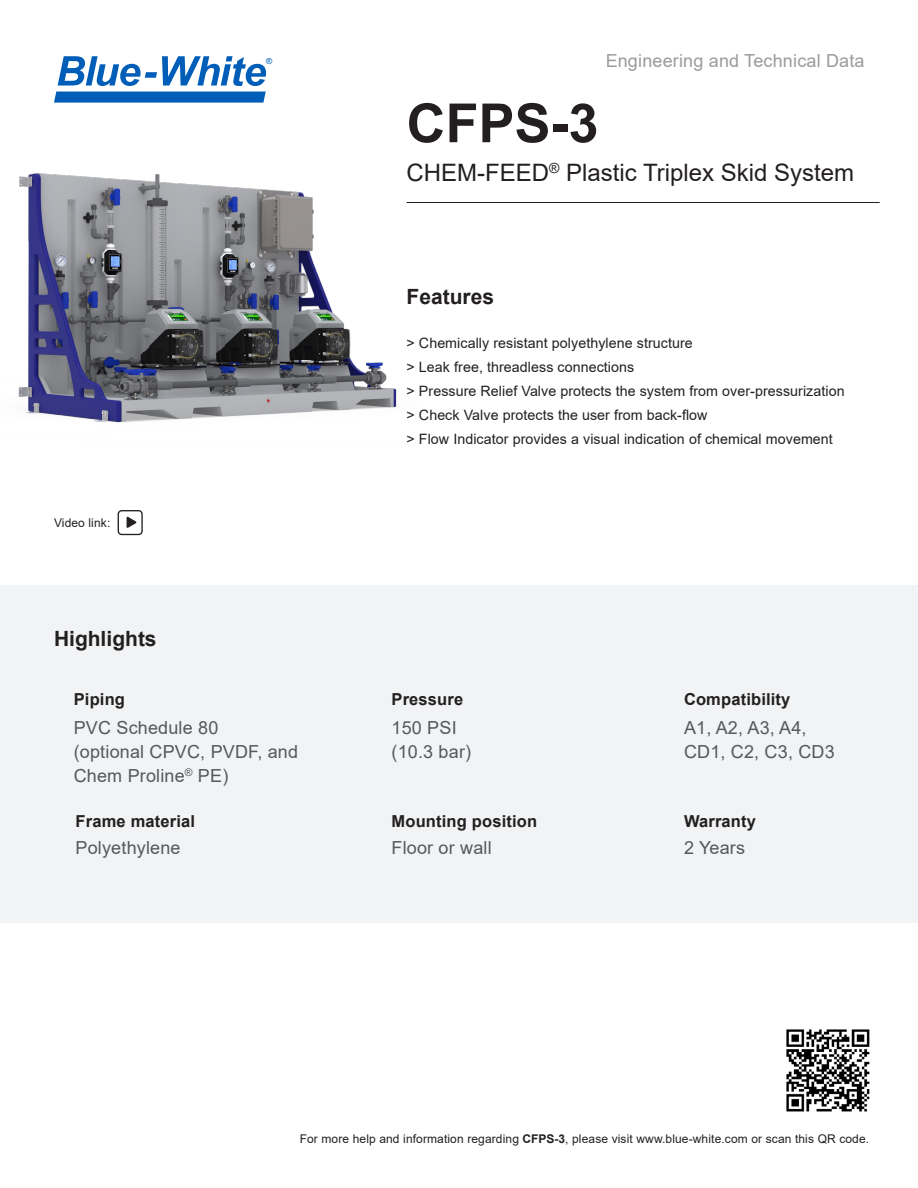
<style>
.page{position:relative;width:918px;height:1188px;background:#fff}
.page>*{position:absolute;margin:0;border:0;box-sizing:border-box;transform-origin:0 0}
.t1{font:700 54px "Arial";color:#231f20}
.t2{font:24px "Arial";color:#231f20}
.t3{font:700 21px "Arial";color:#231f20}
.t4{font:18px/24px "Arial";letter-spacing:.01em;color:#57585a}
.t5{font:700 16.5px "Arial";letter-spacing:.01em;color:#231f20}
.t6{font:14.25px "Arial";letter-spacing:.005em;color:#231f20}
.t7{font:12px "Arial";letter-spacing:.01em;color:#231f20}
.t8{font:8.25px "Arial";color:#005eb8}
.s1{font-weight:700}
</style>
<div class="page">
<div style="left:0;top:585px;width:918px;height:338px;background:#f2f3f4"></div>
<svg style="left:126px;top:516px;width:11px;height:12px"></svg>
<div style="left:118px;top:510px;width:25px;height:25px;border:1px solid #231f20;border-radius:3px"></div>
<img style="left:18px;top:173px;width:389px;height:250px">
<svg style="left:58px;top:56px;width:208px;height:30px"></svg>
<svg style="left:54px;top:92px;width:212px;height:11px;background:#0c65bb"></svg>
<hr style="left:407px;top:202px;width:473px;height:1px;background:#231f20">
<img style="left:786px;top:1029px;width:84px;height:83px">
<p class="t8" style="left:266px;top:56px;width:8px">®</p>
<p class="t7" style="left:54px;top:514px;width:58px">Video link:</p>
<p class="t3" style="left:54px;top:623px;width:104px">Highlights</p>
<p class="t5" style="left:74px;top:688px;width:53px">Piping</p>
<p class="t4" style="left:74px;top:715px;width:146px">PVC Schedule 80</p>
<p class="t4" style="left:74px;top:739px;width:226px">(optional CPVC, PVDF, and<br>Chem Proline<sup>®</sup> PE)</p>
<p class="t5" style="left:76px;top:809px;width:121px">Frame material</p>
<p class="t4" style="left:606px;top:49px;width:261px">Engineering and Technical Data</p>
<p class="t1" style="left:407px;top:85px;width:193px">CFPS-3</p>
<p class="t2" style="left:407px;top:156px;width:449px">CHEM-FEED<sup>®</sup> Plastic Triplex Skid System</p>
<p class="t3" style="left:407px;top:282px;width:89px">Features</p>
<p class="t6" style="left:407px;top:333px;width:288px">&gt; Chemically resistant polyethylene structure</p>
<p class="t6" style="left:407px;top:357px;width:229px">&gt; Leak free, threadless connections</p>
<p class="t6" style="left:407px;top:381px;width:440px">&gt; Pressure Relief Valve protects the system from over-pressurization</p>
<p class="t6" style="left:407px;top:405px;width:303px">&gt; Check Valve protects the user from back-flow</p>
<p class="t6" style="left:407px;top:429px;width:428px">&gt; Flow Indicator provides a visual indication of chemical movement</p>
<p class="t5" style="left:392px;top:688px;width:73px">Pressure</p>
<p class="t5" style="left:684px;top:688px;width:108px">Compatibility</p>
<p class="t4" style="left:392px;top:715px;width:67px">150 PSI</p>
<p class="t4" style="left:392px;top:739px;width:81px">(10.3 bar)</p>
<p class="t4" style="left:684px;top:715px;width:152px">A1, A2, A3, A4,<br>CD1, C2, C3, CD3</p>
<p class="t5" style="left:392px;top:809px;width:147px">Mounting position</p>
<p class="t5" style="left:684px;top:809px;width:74px">Warranty</p>
<p class="t4" style="left:76px;top:835px;width:107px">Polyethylene</p>
<p class="t4" style="left:392px;top:835px;width:102px">Floor or wall</p>
<p class="t4" style="left:684px;top:835px;width:63px">2 Years</p>
<p class="t7" style="left:300px;top:1130px;width:571px">For more help and information regarding <span class="s1">CFPS-3</span>, please visit www.blue-white.com or scan this QR code.</p>
</div>
